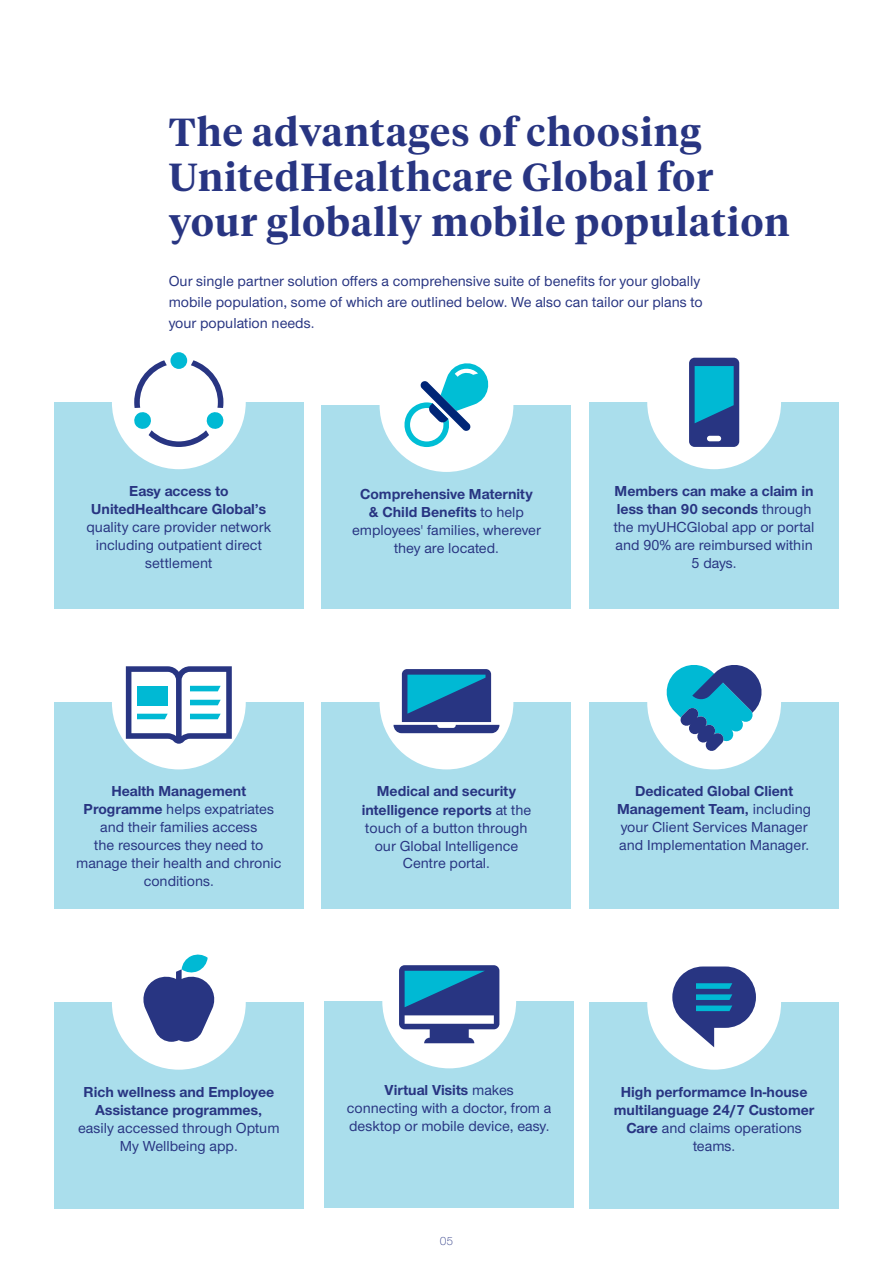
<style>
.page{position:relative;width:893px;height:1263px;background:#fff}
.page>*{position:absolute;margin:0;border:0;box-sizing:border-box;transform-origin:0 0}
.t1{font:600 39px/45px "UHC Serif Headline";letter-spacing:.03em;color:#283582}
.Body_-_Subtitle{font:500 15px/18px "UHC Sans";color:#283582;text-align:center}
.Body_-_Subtitle-2{font:700 15px/18px "UHC Sans";color:#283582;text-align:center}
.Body_-_Subtitle-3{font:500 14.85px/18px "UHC Sans";color:#283582;text-align:center}
.t2{font:300 12px "UHC Sans";color:#283582}
.s1{font-weight:700}
.s2{font-weight:500;font-size:14.85px}
.s3{font-weight:500}
</style>
<div class="page">
<div style="left:589px;top:1003px;width:250px;height:206px;background:#aadeec"></div>
<div style="left:647px;top:936px;width:134px;height:134px;background:#fff;border-radius:50%"></div>
<svg style="left:672px;top:966px;width:84px;height:81px"></svg>
<div style="left:54px;top:1003px;width:250px;height:206px;background:#aadeec"></div>
<div style="left:112px;top:936px;width:134px;height:134px;background:#fff;border-radius:50%"></div>
<svg style="left:143px;top:954px;width:72px;height:88px"></svg>
<div style="left:324px;top:1001px;width:250px;height:207px;background:#aadeec"></div>
<div style="left:382px;top:934px;width:134px;height:134px;background:#fff;border-radius:50%"></div>
<svg style="left:399px;top:965px;width:100px;height:78px"></svg>
<div style="left:54px;top:702px;width:250px;height:207px;background:#aadeec"></div>
<div style="left:112px;top:636px;width:134px;height:133px;background:#fff;border-radius:50%"></div>
<svg style="left:126px;top:666px;width:106px;height:78px"></svg>
<div style="left:322px;top:702px;width:249px;height:207px;background:#aadeec"></div>
<div style="left:380px;top:636px;width:133px;height:133px;background:#fff;border-radius:50%"></div>
<svg style="left:393px;top:669px;width:106px;height:64px"></svg>
<div style="left:589px;top:702px;width:250px;height:207px;background:#aadeec"></div>
<div style="left:647px;top:636px;width:134px;height:133px;background:#fff;border-radius:50%"></div>
<svg style="left:664px;top:665px;width:100px;height:86px"></svg>
<div style="left:54px;top:402px;width:250px;height:206px;background:#aadeec"></div>
<div style="left:112px;top:335px;width:134px;height:134px;background:#fff;border-radius:50%"></div>
<div style="left:170px;top:352px;width:17px;height:17px;background:#00b9d4;border-radius:50%"></div>
<svg style="left:134px;top:360px;width:90px;height:87px"></svg>
<div style="left:322px;top:405px;width:249px;height:203px;background:#aadeec"></div>
<div style="left:380px;top:338px;width:133px;height:134px;background:#fff;border-radius:50%"></div>
<svg style="left:404px;top:363px;width:85px;height:84px"></svg>
<div style="left:589px;top:402px;width:250px;height:206px;background:#aadeec"></div>
<div style="left:647px;top:335px;width:134px;height:134px;background:#fff;border-radius:50%"></div>
<svg style="left:689px;top:358px;width:50px;height:89px;background:#1c71a7"></svg>
<p class="t1" style="left:169px;top:108px;width:622px">The advantages of choosing<br>UnitedHealthcare Global for your globally mobile population</p>
<p class="Body_-_Subtitle" style="left:169px;top:270px;width:535px;line-height:21px;text-align:left">Our single partner solution offers a comprehensive suite of benefits for your globally mobile population, some of which are outlined below. We also can tailor our plans to your population needs.</p>
<p class="Body_-_Subtitle" style="left:86px;top:482px;width:186px"><span class="s1">Easy access to<br>UnitedHealthcare Global’s </span>quality care provider network including outpatient direct settlement</p>
<p class="Body_-_Subtitle-2" style="left:360px;top:484px;width:174px">Comprehensive Maternity &amp; Child Benefits <span class="s2">to help</span></p>
<p class="Body_-_Subtitle-3" style="left:352px;top:520px;width:190px">employees' families, wherever they are located.</p>
<p class="Body_-_Subtitle" style="left:614px;top:482px;width:202px"><span class="s1">Members can make a claim in less than 90 seconds</span> through the myUHCGlobal app or portal and 90% are reimbursed within<br>5 days.</p>
<p class="Body_-_Subtitle" style="left:76px;top:782px;width:207px"><span class="s1">Health Management<br>Programme</span> helps expatriates and their families access<br>the resources they need to manage their health and chronic conditions.</p>
<p class="Body_-_Subtitle" style="left:362px;top:782px;width:171px"><span class="s1">Medical and security intelligence reports</span> at the touch of a button through our Global Intelligence<br>Centre portal.</p>
<p class="Body_-_Subtitle" style="left:617px;top:782px;width:196px"><span class="s1">Dedicated Global Client<br>Management Team,</span> including your Client Services Manager and Implementation Manager.</p>
<p class="Body_-_Subtitle-2" style="left:78px;top:1082px;width:203px">Rich wellness and Employee<br>Assistance programmes, <span class="s3">easily accessed through Optum<br>My Wellbeing app.</span></p>
<p class="Body_-_Subtitle" style="left:347px;top:1081px;width:206px"><span class="s1">Virtual Visits</span> makes<br>connecting with a doctor, from a desktop or mobile device, easy.</p>
<p class="t2" style="left:440px;top:1233px;width:15px">05</p>
<p class="Body_-_Subtitle-2" style="left:614px;top:1082px;width:202px">High performamce In-house multilanguage 24/7 Customer<br>Care <span class="s3">and claims operations teams.</span></p>
</div>
